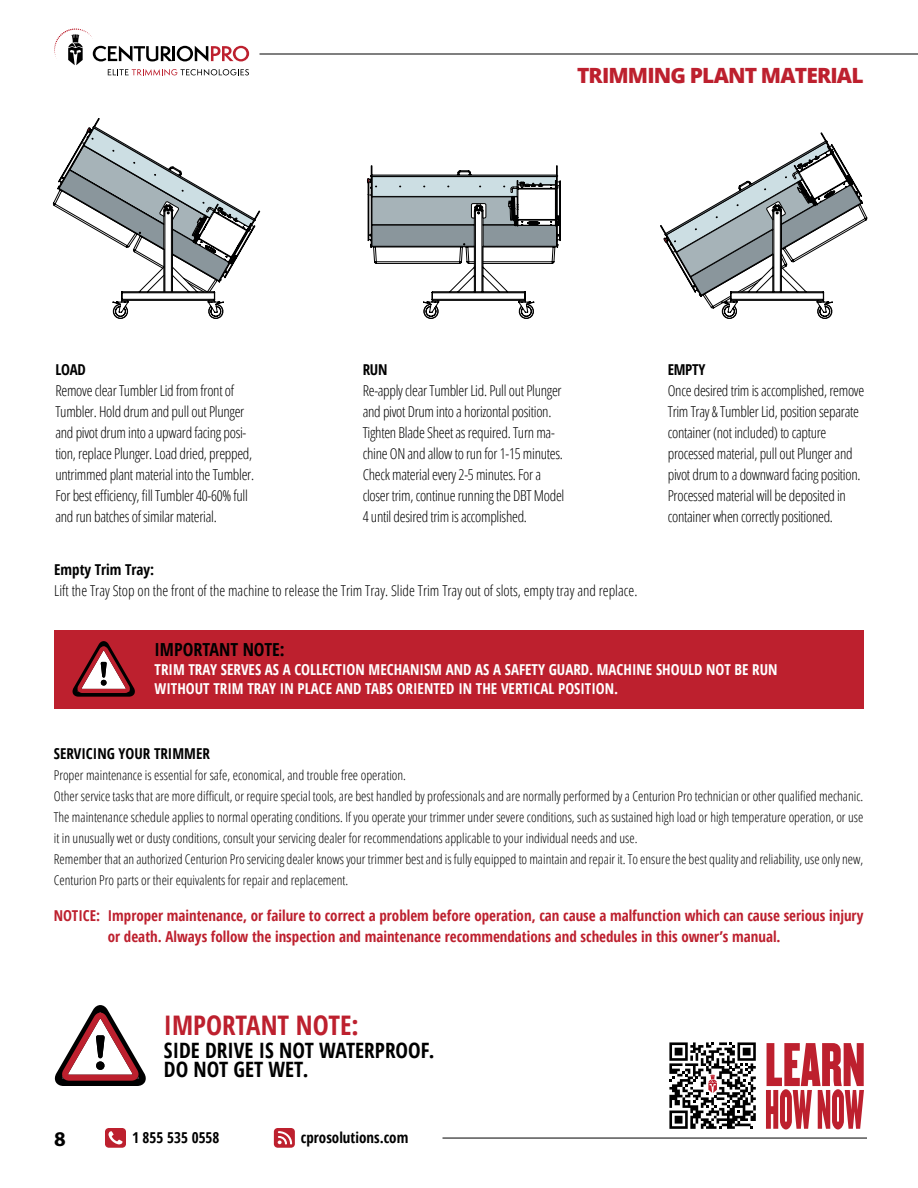
<style>
.page{position:relative;width:918px;height:1188px;background:#fff}
.page>*{position:absolute;margin:0;border:0;box-sizing:border-box;transform-origin:0 0}
.t1{font:700 condensed 27px "Open Sans";color:#bd202e}
.t2{font:700 condensed 21.15px/19.2px "Open Sans";color:#000}
.t3{font:800 21px "Open Sans";letter-spacing:-.04em;color:#bd202e}
.t4{font:700 21px "Myriad Pro";color:#000}
.t5{font:700 condensed 18px "Open Sans";color:#000}
.t6{font:300 condensed 15px/21px "Open Sans";letter-spacing:-.02em;color:#000}
.t7{font:700 condensed 15px/21px "Open Sans";color:#bd202e}
.t8{font:700 condensed 15px/19.2px "Open Sans";color:#fff}
.t9{font:300 condensed 15px "Open Sans";color:#000}
.t10{font:700 condensed 15px "Open Sans";color:#000}
.t11{font:300 condensed 13.5px/21px "Open Sans";color:#000}
</style>
<div class="page">
<svg style="left:54px;top:1005px;width:92px;height:81px"></svg>
<div style="left:96px;top:1061px;width:9px;height:9px;background:#000;border-radius:4px"></div>
<div style="left:54px;top:630px;width:810px;height:79px;background:#bd202e"></div>
<svg style="left:72px;top:641px;width:63px;height:56px"></svg>
<svg style="left:660px;top:132px;width:207px;height:187px"></svg>
<svg style="left:367px;top:165px;width:194px;height:154px"></svg>
<svg style="left:53px;top:118px;width:207px;height:201px"></svg>
<svg style="left:54px;top:28px;width:195px;height:48px"></svg>
<hr style="left:260px;top:54px;width:658px;height:1px;background:#000">
<hr style="left:442px;top:1138px;width:425px;height:1px;background:#000">
<svg style="left:105px;top:1128px;width:21px;height:20px"></svg>
<svg style="left:274px;top:1128px;width:21px;height:20px"></svg>
<svg style="left:766px;top:1043px;width:98px;height:87px"></svg>
<svg style="left:669px;top:1042px;width:87px;height:87px"></svg>
<h3 class="t3" style="left:577px;top:59px;width:288px">TRIMMING PLANT MATERIAL</h3>
<p class="t10" style="left:55px;top:359px;width:32px">LOAD</p>
<p class="t6" style="left:55px;top:379px;width:200px">Remove clear Tumbler Lid from front of Tumbler. Hold drum and pull out Plunger and pivot drum into a upward facing posi&shy;tion, replace Plunger. Load dried, prepped, untrimmed plant material into the Tumbler.<br>For best efficiency, fill Tumbler 40-60% full and run batches of similar material.</p>
<p class="t10" style="left:363px;top:359px;width:26px">RUN</p>
<p class="t6" style="left:363px;top:379px;width:203px">Re-apply clear Tumbler Lid. Pull out Plunger and pivot Drum into a horizontal position.<br>Tighten Blade Sheet as required. Turn ma&shy;chine ON and allow to run for 1-15 minutes.<br>Check material every 2-5 minutes. For a closer trim, continue running the DBT Model 4 until desired trim is accomplished.</p>
<p class="t10" style="left:668px;top:359px;width:39px">EMPTY</p>
<p class="t6" style="left:668px;top:379px;width:198px">Once desired trim is accomplished, remove Trim Tray &amp; Tumbler Lid, position separate container (not included) to capture processed material, pull out Plunger and pivot drum to a downward facing position.<br>Processed material will be deposited in container when correctly positioned.</p>
<p class="t10" style="left:54px;top:559px;width:101px">Empty Trim Tray:</p>
<p class="t9" style="left:54px;top:580px;width:585px">Lift the Tray Stop on the front of the machine to release the Trim Tray. Slide Trim Tray out of slots, empty tray and replace.</p>
<p class="t5" style="left:155px;top:637px;width:132px">IMPORTANT NOTE:</p>
<p class="t8" style="left:155px;top:660px;width:624px">TRIM TRAY SERVES AS A COLLECTION MECHANISM AND AS A SAFETY GUARD. MACHINE SHOULD NOT BE RUN<br>WITHOUT TRIM TRAY IN PLACE AND TABS ORIENTED IN THE VERTICAL POSITION.</p>
<p class="t10" style="left:54px;top:743px;width:158px">SERVICING YOUR TRIMMER</p>
<p class="t11" style="left:54px;top:764px;width:811px">Proper maintenance is essential for safe, economical, and trouble free operation.<br>Other service tasks that are more difficult, or require special tools, are best handled by professionals and are normally performed by a Centurion Pro technician or other qualified mechanic.<br>The maintenance schedule applies to normal operating conditions. If you operate your trimmer under severe conditions, such as sustained high load or high temperature operation, or use it in unusually wet or dusty conditions, consult your servicing dealer for recommendations applicable to your individual needs and use.<br>Remember that an authorized Centurion Pro servicing dealer knows your trimmer best and is fully equipped to maintain and repair it. To ensure the best quality and reliability, use only new, Centurion Pro parts or their equivalents for repair and replacement.</p>
<p class="t7" style="left:108px;top:905px;width:757px;text-indent:-54px">NOTICE: Improper maintenance, or failure to correct a problem before operation, can cause a malfunction which can cause serious injury or death. Always follow the inspection and maintenance recommendations and schedules in this owner’s manual.</p>
<h1 class="t1" style="left:164px;top:1006px;width:196px">IMPORTANT NOTE:</h1>
<h2 class="t2" style="left:164px;top:1040px;width:272px">SIDE DRIVE IS NOT WATERPROOF.<br>DO NOT GET WET.</h2>
<h3 class="t4" style="left:54px;top:1125px;width:13px">8</h3>
<p class="t10" style="left:132px;top:1127px;width:89px">1 855 535 0558</p>
<p class="t10" style="left:301px;top:1127px;width:109px">cprosolutions.com</p>
</div>
